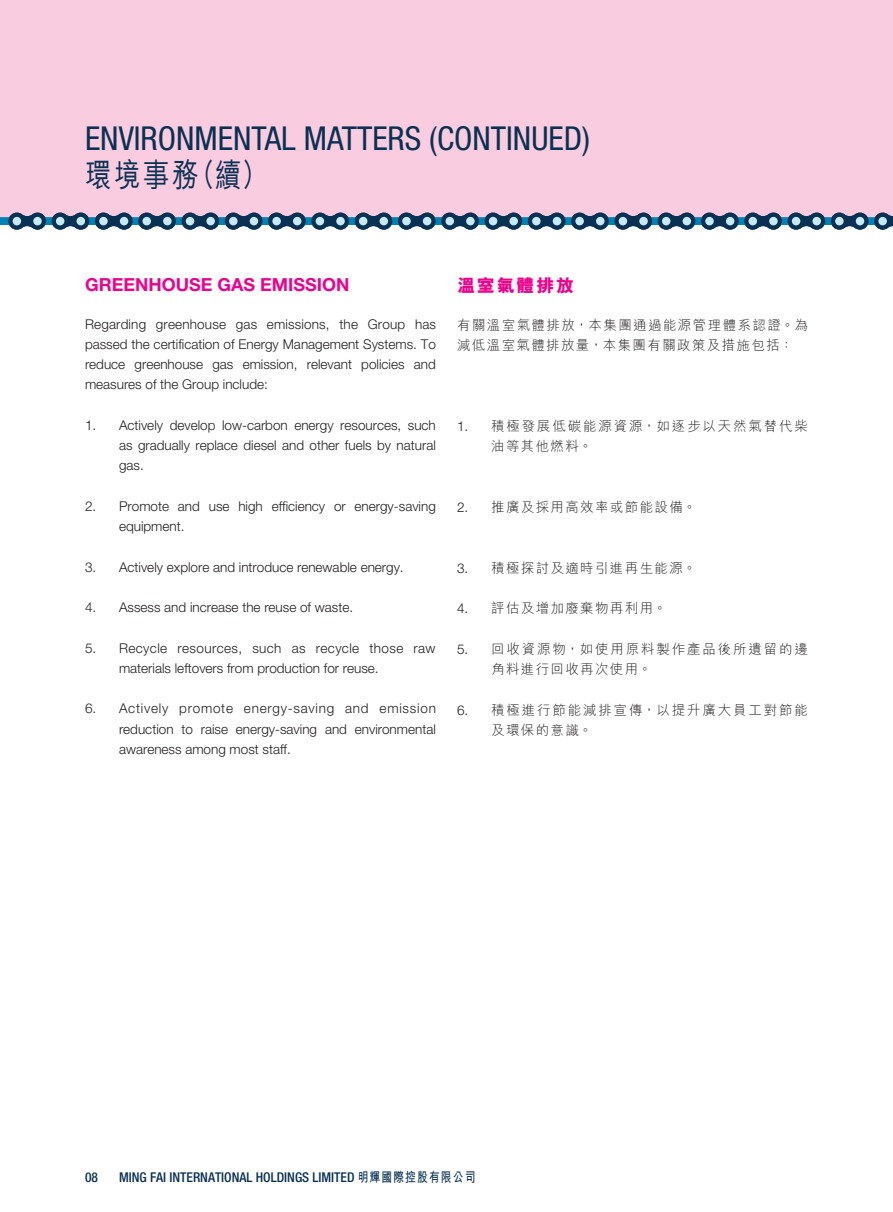
<style>
.page{position:relative;width:893px;height:1212px;background:#fff}
.page>*{position:absolute;margin:0;border:0;box-sizing:border-box;transform-origin:0 0}
.t1{font:condensed 33px "Helvetica Neue LT Std";color:#093153}
.t2{font:500 33px "M Hei HK";color:#093153;scale:.8 1}
.t3{font:700 18px "Helvetica Neue LT Std";color:#ed028c}
.t4{font:800 18px "M Hei HK";letter-spacing:.1em;color:#ed028c}
.t5{font:300 13.5px/20.2px "Helvetica Neue LT Std";color:#231f20;text-align:justify}
.t6{font:300 13.5px/20.2px "M Hei HK";letter-spacing:.135em;color:#231f20}
.t7{font:300 13.5px/20.2px "M Hei HK";letter-spacing:.105em;color:#231f20}
.t8{font:500 condensed 13.5px "Helvetica Neue LT Std";color:#093153}
.s1{font-family:"Helvetica Neue LT Std"}
.s2{font-family:"M Hei HK";font-weight:700;font-stretch:normal}
</style>
<div class="page">
<div style="left:0;top:0;width:893px;height:221px;background:#f9ccdf"></div>
<svg style="left:0;top:213px;width:893px;height:17px"></svg>
<div style="left:878px;top:217px;width:9px;height:8px;background:#c6eafa;border-radius:50%"></div>
<h1 class="t1" style="left:85px;top:119px;width:506px">ENVIRONMENTAL MATTERS (CONTINUED)</h1>
<h1 class="t2" style="left:85px;top:151px;width:230px">環境事務（續）</h1>
<h2 class="t3" style="left:85px;top:274px;width:266px">GREENHOUSE GAS EMISSION</h2>
<p class="t5" style="left:85px;top:313px;width:353px">Regarding greenhouse gas emissions, the Group has passed the certification of Energy Management Systems. To reduce greenhouse gas emission, relevant policies and measures of the Group include:</p>
<p class="t5" style="left:119px;top:415px;width:318px;text-indent:-34px">1. Actively develop low-carbon energy resources, such as gradually replace diesel and other fuels by natural gas.</p>
<p class="t5" style="left:119px;top:496px;width:318px;text-indent:-34px">2. Promote and use high efficiency or energy-saving equipment.</p>
<p class="t5" style="left:85px;top:556px;width:320px">3. Actively explore and introduce renewable energy.</p>
<p class="t5" style="left:85px;top:597px;width:270px">4. Assess and increase the reuse of waste.</p>
<p class="t5" style="left:119px;top:637px;width:318px;text-indent:-34px">5. Recycle resources, such as recycle those raw materials leftovers from production for reuse.</p>
<p class="t5" style="left:119px;top:698px;width:318px;text-indent:-34px">6. Actively promote energy-saving and emission reduction to raise energy-saving and environmental awareness among most staff.</p>
<h2 class="t4" style="left:457px;top:277px;width:118px">溫室氣體排放</h2>
<p class="t7" style="left:457px;top:314px;width:352px">有關溫室氣體排放，本集團通過能源管理體系認證。為減低溫室氣體排放量，本集團有關政策及措施包括：</p>
<p class="t6" style="left:491px;top:416px;width:318px;text-indent:-34px"><span class="s1">1.</span> 積極發展低碳能源資源，如逐步以天然氣替代柴油等其他燃料。</p>
<p class="t7" style="left:457px;top:497px;width:241px"><span class="s1">2.</span> 推廣及採用高效率或節能設備。</p>
<p class="t7" style="left:457px;top:557px;width:241px"><span class="s1">3.</span> 積極探討及適時引進再生能源。</p>
<p class="t7" style="left:457px;top:598px;width:211px"><span class="s1">4.</span> 評估及增加廢棄物再利用。</p>
<p class="t6" style="left:491px;top:638px;width:318px;text-indent:-34px"><span class="s1">5.</span> 回收資源物，如使用原料製作產品後所遺留的邊角料進行回收再次使用。</p>
<p class="t6" style="left:491px;top:699px;width:318px;text-indent:-34px"><span class="s1">6.</span> 積極進行節能減排宣傳，以提升廣大員工對節能及環保的意識。</p>
<p class="t8" style="left:85px;top:1169px;width:14px">08</p>
<p class="t8" style="left:119px;top:1169px;width:358px">MING FAI INTERNATIONAL HOLDINGS LIMITED <span class="s2">明輝國際控股有限公司</span></p>
</div>
